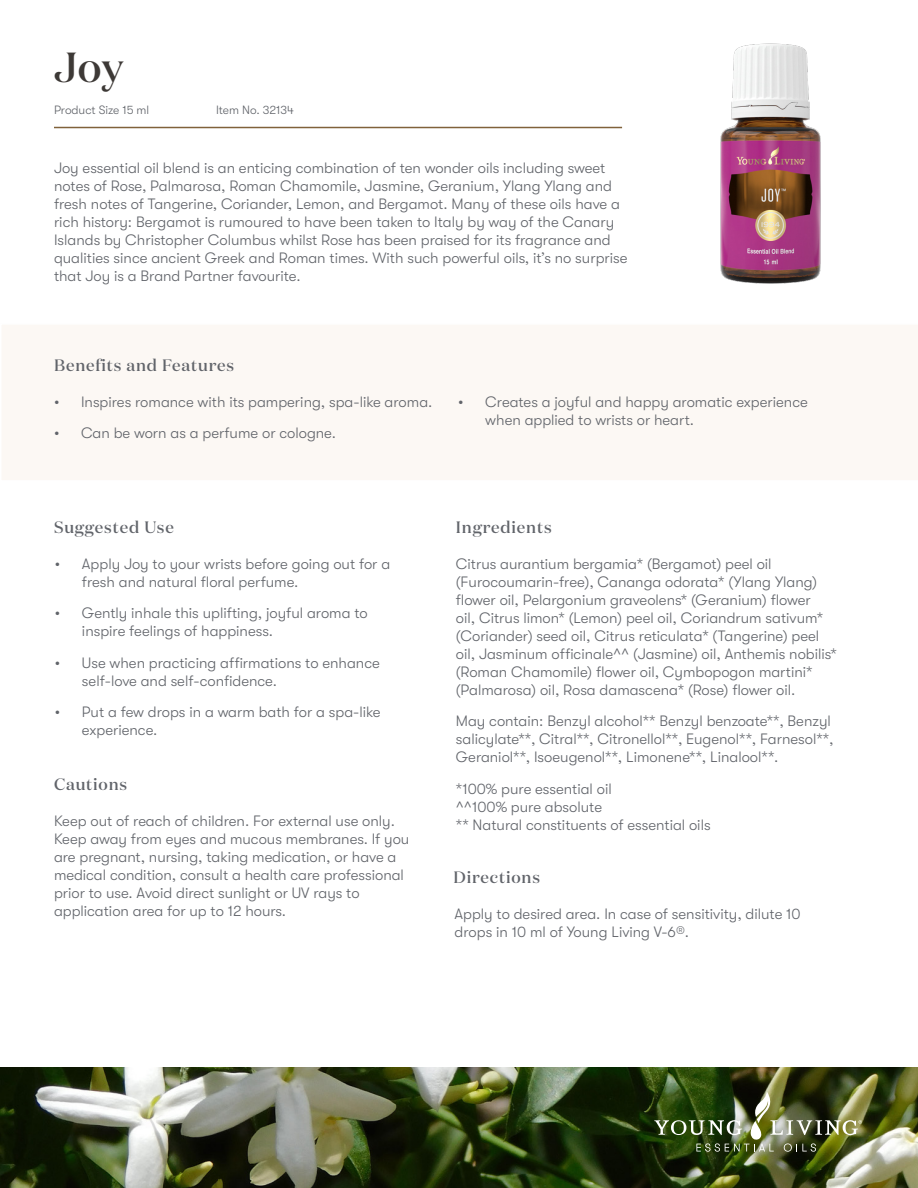
<style>
.page{position:relative;width:918px;height:1188px;background:#fff}
.page>*{position:absolute;margin:0;border:0;box-sizing:border-box;transform-origin:0 0}
.t1{font:500 42px "Domaine Display";color:#3d3936}
.t2{font:500 16.5px "Domaine Display";letter-spacing:.05em;color:#61646a}
.t3{font:300 15px/18px "GT Walsheim Pro";color:#61646a}
.t4{font:300 12px "GT Walsheim Pro";color:#61646a}
</style>
<div class="page">
<img style="left:0;top:1067px;width:918px;height:121px">
<div style="left:2px;top:325px;width:916px;height:155px;background:#fcf8f4"></div>
<img style="left:654px;top:1092px;width:208px;height:60px">
<hr style="left:54px;top:127px;width:568px;height:1px;background:#80623b">
<img style="left:720px;top:43px;width:101px;height:240px">
<h1 class="t1" style="left:54px;top:40px;width:71px">Joy</h1>
<p class="t4" style="left:54px;top:103px;width:97px">Product Size 15 ml</p>
<p class="t4" style="left:216px;top:103px;width:79px">Item No. 32134</p>
<p class="t3" style="left:54px;top:159px;width:575px">Joy essential oil blend is an enticing combination of ten wonder oils including sweet notes of Rose, Palmarosa, Roman Chamomile, Jasmine, Geranium, Ylang Ylang and fresh notes of Tangerine, Coriander, Lemon, and Bergamot. Many of these oils have a rich history: Bergamot is rumoured to have been taken to Italy by way of the Canary Islands by Christopher Columbus whilst Rose has been praised for its fragrance and qualities since ancient Greek and Roman times. With such powerful oils, it’s no surprise that Joy is a Brand Partner favourite.</p>
<p class="t2" style="left:54px;top:354px;width:182px">Benefits and Features</p>
<p class="t3" style="left:54px;top:393px;width:380px">• Inspires romance with its pampering, spa-like aroma.</p>
<p class="t3" style="left:54px;top:424px;width:283px">• Can be worn as a perfume or cologne.</p>
<p class="t3" style="left:485px;top:393px;width:324px;text-indent:-27px">• Creates a joyful and happy aromatic experience when applied to wrists or heart.</p>
<p class="t2" style="left:54px;top:517px;width:121px">Suggested Use</p>
<p class="t3" style="left:82px;top:555px;width:310px;text-indent:-27px">• Apply Joy to your wrists before going out for a fresh and natural floral perfume.</p>
<p class="t3" style="left:82px;top:604px;width:287px;text-indent:-27px">• Gently inhale this uplifting, joyful aroma to inspire feelings of happiness.</p>
<p class="t3" style="left:82px;top:654px;width:299px;text-indent:-27px">• Use when practicing affirmations to enhance self-love and self-confidence.</p>
<p class="t3" style="left:82px;top:703px;width:300px;text-indent:-27px">• Put a few drops in a warm bath for a spa-like experience.</p>
<p class="t2" style="left:54px;top:773px;width:75px">Cautions</p>
<p class="t3" style="left:54px;top:812px;width:357px">Keep out of reach of children. For external use only.<br>Keep away from eyes and mucous membranes. If you are pregnant, nursing, taking medication, or have a medical condition, consult a health care professional prior to use. Avoid direct sunlight or UV rays to application area for up to 12 hours.</p>
<p class="t2" style="left:456px;top:516px;width:97px">Ingredients</p>
<p class="t3" style="left:456px;top:555px;width:383px">Citrus aurantium bergamia* (Bergamot) peel oil (Furocoumarin-free), Cananga odorata* (Ylang Ylang) flower oil, Pelargonium graveolens* (Geranium) flower<br>oil, Citrus limon* (Lemon) peel oil, Coriandrum sativum* (Coriander) seed oil, Citrus reticulata* (Tangerine) peel oil, Jasminum officinale^^ (Jasmine) oil, Anthemis nobilis* (Roman Chamomile) flower oil, Cymbopogon martini* (Palmarosa) oil, Rosa damascena* (Rose) flower oil.</p>
<p class="t3" style="left:456px;top:712px;width:379px">May contain: Benzyl alcohol** Benzyl benzoate**, Benzyl salicylate**, Citral**, Citronellol**, Eugenol**, Farnesol**,<br>Geraniol**, Isoeugenol**, Limonene**, Linalool**.</p>
<p class="t3" style="left:456px;top:780px;width:256px">*100% pure essential oil<br>^^100% pure absolute<br>** Natural constituents of essential oils</p>
<p class="t2" style="left:454px;top:867px;width:88px">Directions</p>
<p class="t3" style="left:455px;top:905px;width:348px">Apply to desired area. In case of sensitivity, dilute 10 drops in 10 ml of Young Living V-6®.</p>
</div>
